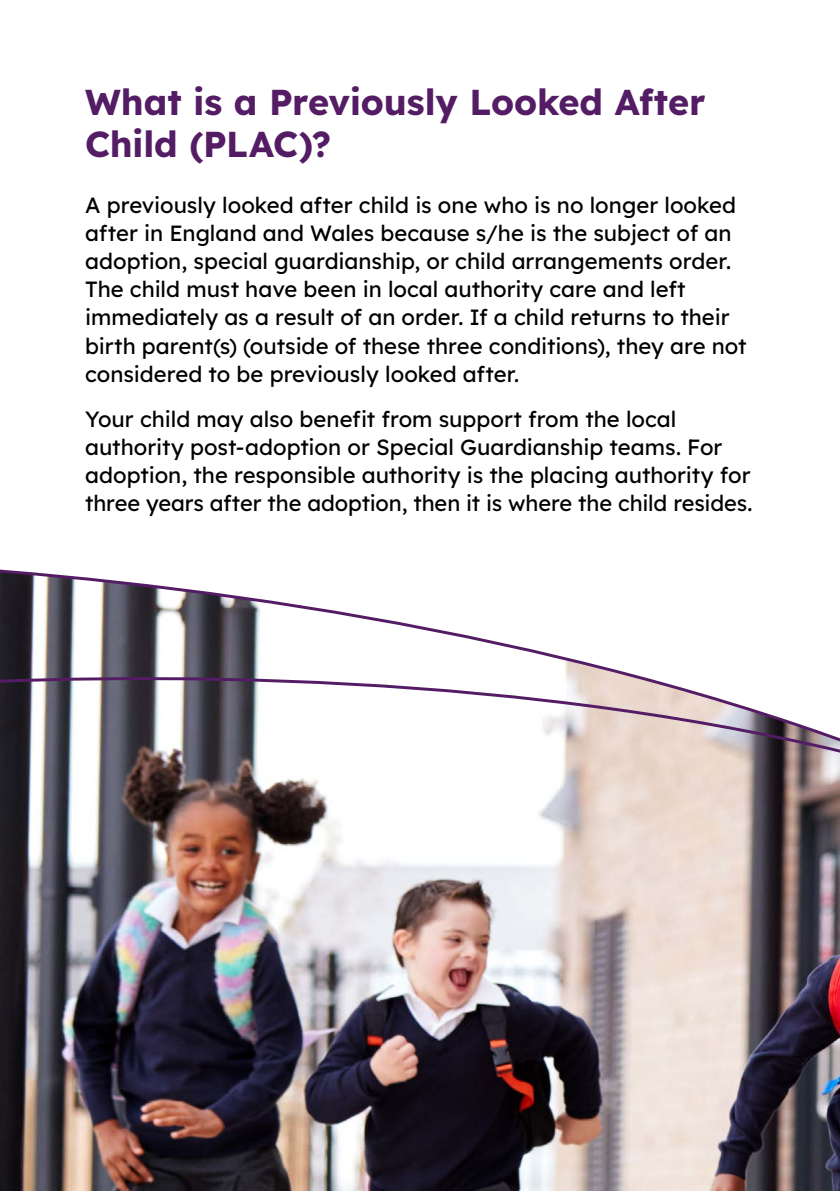
<style>
.page{position:relative;width:840px;height:1191px;background:#fff}
.page>*{position:absolute;margin:0;border:0;box-sizing:border-box;transform-origin:0 0}
.t1{font:700 36px/42px "Lexend";letter-spacing:-.005em;color:#541c65}
.Body_1{font:22px/28px "Lexend";color:#000}
.Body{font:22px/28px "Lexend";letter-spacing:-.005em;color:#000}
</style>
<div class="page">
<svg style="left:0;top:569px;width:617px;height:101px"></svg>
<img style="left:0;top:670px;width:839px;height:521px">
<h2 class="t1" style="left:85px;top:79px;width:621px">What is a Previously Looked After<br>Child (PLAC)?</h2>
<p class="Body_1" style="left:85px;top:190px;width:662px">A previously looked after child is one who is no longer looked after in England and Wales because s/he is the subject of an adoption, special guardianship, or child arrangements order.<br>The child must have been in local authority care and left immediately as a result of an order. If a child returns to their birth parent(s) (outside of these three conditions), they are not considered to be previously looked after.</p>
<p class="Body" style="left:85px;top:403px;width:668px">Your child may also benefit from support from the local authority post-adoption or Special Guardianship teams. For adoption, the responsible authority is the placing authority for three years after the adoption, then it is where the child resides.</p>
</div>
